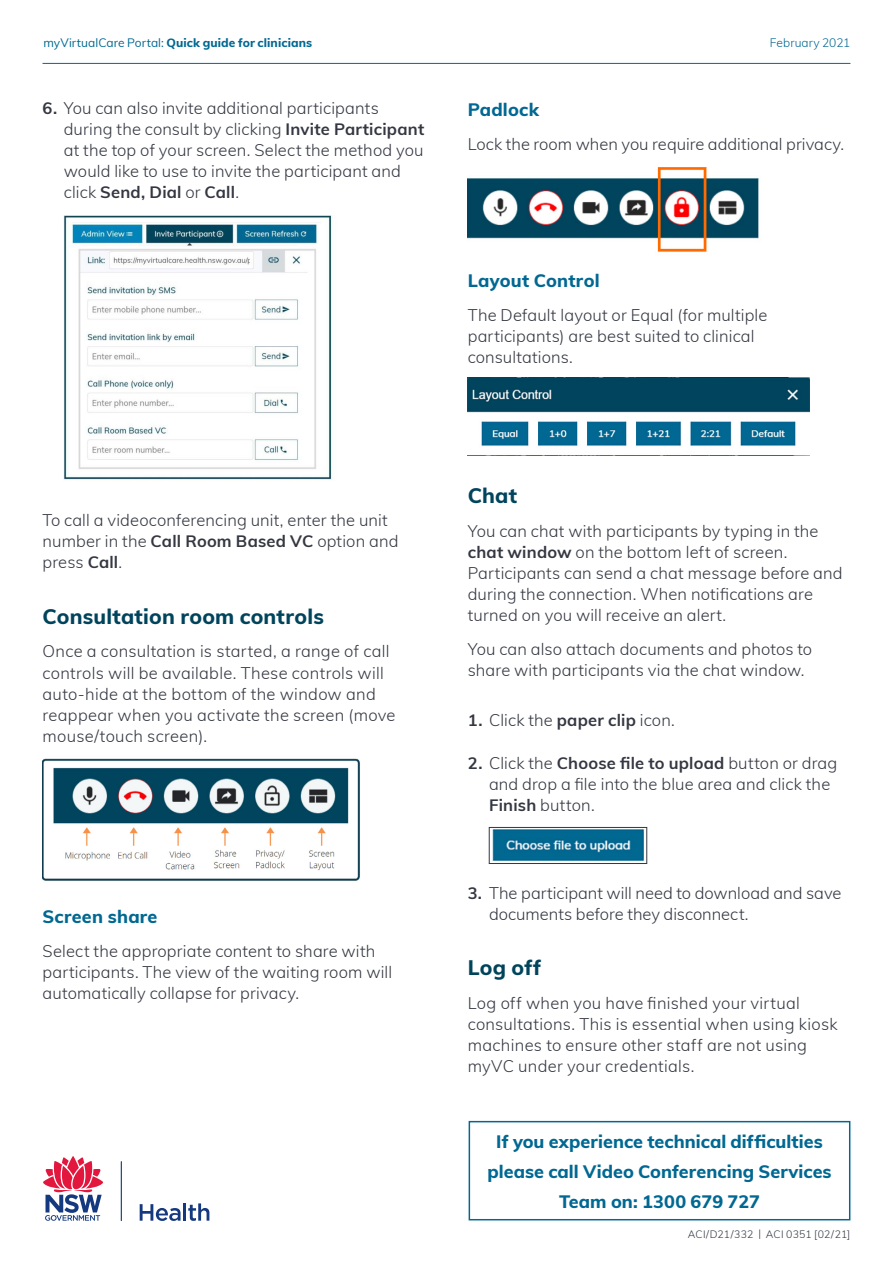
<style>
.page{position:relative;width:893px;height:1263px;background:#fff}
.page>*{position:absolute;margin:0;border:0;box-sizing:border-box;transform-origin:0 0}
.t1{font:800 21px "Muli";letter-spacing:.01em;color:#00445c}
.t2{font:800 18px/30px "Muli";letter-spacing:.005em;color:#006892;text-align:center}
.t3{font:300 16.5px/21px "Muli";letter-spacing:.01em;color:#343741}
.t4{font:800 12px "Muli";letter-spacing:.01em;color:#006892}
.t5{font:300 12px "Muli";letter-spacing:.005em;color:#006892}
.t6{font:300 10.5px "Muli";letter-spacing:.015em;color:#343741}
.s1{font-weight:400}
.s2{font-weight:700}
</style>
<div class="page">
<hr style="left:43px;top:63px;width:807px;height:1px;background:#006892">
<img style="left:64px;top:216px;width:268px;height:264px">
<img style="left:43px;top:758px;width:317px;height:123px">
<img style="left:468px;top:167px;width:291px;height:85px">
<img style="left:468px;top:377px;width:341px;height:79px">
<img style="left:492px;top:829px;width:153px;height:33px">
<div style="left:489px;top:827px;width:158px;height:37px;border:1px solid #343741"></div>
<div style="left:469px;top:1121px;width:381px;height:99px;border:2px solid #006892"></div>
<hr style="left:121px;top:1161px;width:1px;height:60px;background:#15397f">
<svg style="left:140px;top:1204px;width:41px;height:17px"></svg>
<hr style="left:183px;top:1203px;width:3px;height:18px;background:#15397f">
<svg style="left:188px;top:1203px;width:21px;height:18px"></svg>
<svg style="left:43px;top:1156px;width:60px;height:65px"></svg>
<p class="t4" style="left:43px;top:34px;width:270px"><span class="s1">myVirtualCare Portal:</span> Quick guide for clinicians</p>
<p class="t5" style="left:770px;top:34px;width:82px">February 2021</p>
<p class="t3" style="left:64px;top:97px;width:362px;text-indent:-21px"><span class="s2">6.</span> You can also invite additional participants during the consult by clicking <span class="s2">Invite Participant </span>at the top of your screen. Select the method you would like to use to invite the participant and click <span class="s2">Send, Dial</span> or <span class="s2">Call</span>.</p>
<p class="t2" style="left:468px;top:94px;width:73px">Padlock</p>
<p class="t3" style="left:468px;top:132px;width:378px">Lock the room when you require additional privacy.</p>
<p class="t2" style="left:468px;top:265px;width:133px">Layout Control</p>
<p class="t3" style="left:468px;top:304px;width:301px">The Default layout or Equal (for multiple participants) are best suited to clinical consultations.</p>
<p class="t3" style="left:43px;top:509px;width:357px">To call a videoconferencing unit, enter the unit number in the <span class="s2">Call Room Based VC</span> option and press <span class="s2">Call</span>.</p>
<p class="t1" style="left:43px;top:601px;width:283px">Consultation room controls</p>
<p class="t3" style="left:43px;top:640px;width:355px">Once a consultation is started, a range of call controls will be available. These controls will auto-hide at the bottom of the window and reappear when you activate the screen (move mouse/touch screen).</p>
<p class="t2" style="left:43px;top:901px;width:117px">Screen share</p>
<p class="t3" style="left:43px;top:939px;width:351px">Select the appropriate content to share with participants. The view of the waiting room will automatically collapse for privacy.</p>
<p class="t1" style="left:468px;top:480px;width:51px">Chat</p>
<p class="t3" style="left:468px;top:519px;width:376px">You can chat with participants by typing in the <span class="s2">chat window</span> on the bottom left of screen.<br>Participants can send a chat message before and during the connection. When notifications are turned on you will receive an alert.</p>
<p class="t3" style="left:468px;top:637px;width:346px">You can also attach documents and photos to share with participants via the chat window.</p>
<p class="t3" style="left:468px;top:709px;width:209px"><span class="s2">1.</span> Click the <span class="s2">paper clip</span> icon.</p>
<p class="t3" style="left:489px;top:751px;width:350px;text-indent:-21px"><span class="s2">2.</span> Click the <span class="s2">Choose file to upload</span> button or drag and drop a file into the blue area and click the<br><span class="s2">Finish</span> button.</p>
<p class="t3" style="left:489px;top:882px;width:354px;text-indent:-21px"><span class="s2">3.</span> The participant will need to download and save documents before they disconnect.</p>
<p class="t1" style="left:468px;top:952px;width:75px">Log off</p>
<p class="t3" style="left:468px;top:992px;width:371px">Log off when you have finished your virtual consultations. This is essential when using kiosk machines to ensure other staff are not using myVC under your credentials.</p>
<p class="t2" style="left:487px;top:1125px;width:346px">If you experience technical difficulties please call Video Conferencing Services<br>Team on: 1300 679 727</p>
<p class="t6" style="left:688px;top:1227px;width:164px">ACI/D21/332 | ACI 0351 [02/21]</p>
</div>
